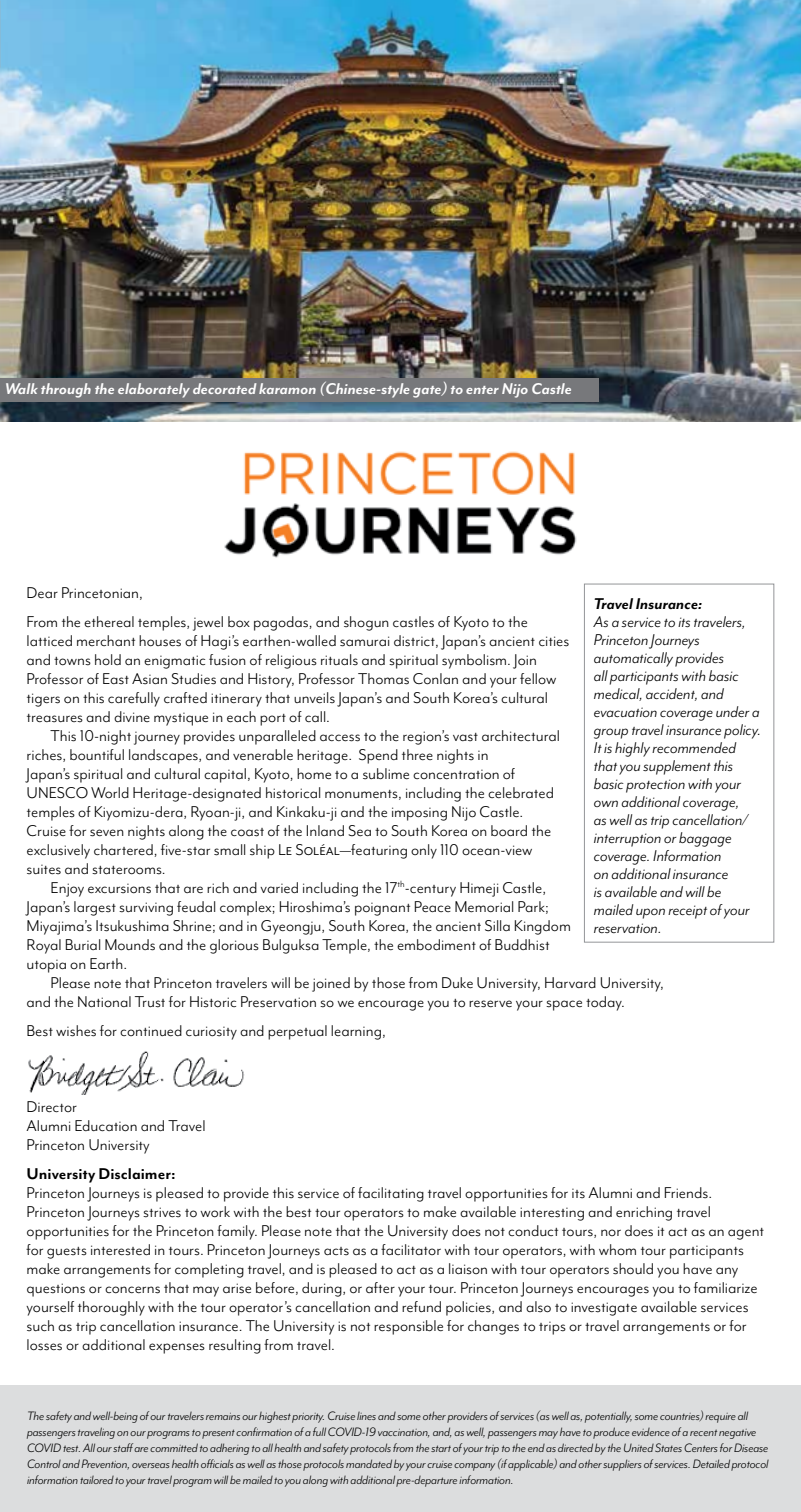
<style>
.page{position:relative;width:801px;height:1512px;background:#fff}
.page>*{position:absolute;margin:0;border:0;box-sizing:border-box;transform-origin:0 0}
.t1{font:18px/19px "Mr Eaves Mod OT";color:#000}
.t2{font:italic 18px/18px "Mr Eaves Mod OT";color:#000}
.t3{font:italic 700 18px "Mr Eaves Mod OT";color:#fff}
.t4{font:700 18px "Mr Eaves Mod OT";color:#000}
.t5{font:italic 700 18px "Mr Eaves Mod OT";color:#000}
.t6{font:italic 14px/16px "Mr Eaves Mod OT";letter-spacing:-.01em;color:#000}
</style>
<div class="page">
<img style="left:0;top:0;width:801px;height:422px">
<div style="left:0;top:379px;width:599px;height:23px;background:#77787b"></div>
<div style="left:0;top:1385px;width:801px;height:127px;background:#dcddde"></div>
<img style="left:224px;top:451px;width:353px;height:107px">
<img style="left:28px;top:1051px;width:217px;height:43px">
<div style="left:584px;top:584px;width:190px;height:359px;border:1px solid #939598"></div>
<p class="t3" style="left:5px;top:379px;width:569px">Walk through the elaborately decorated karamon (Chinese‑style gate) to enter Nijo Castle</p>
<p class="t1" style="left:27px;top:578px;width:503px;line-height:29px">Dear Princetonian,<br>From the ethereal temples, jewel box pagodas, and shogun castles of Kyoto to the</p>
<p class="t1" style="left:27px;top:631px;width:544px">latticed merchant houses of Hagi’s earthen-walled samurai district, Japan’s ancient cities and towns hold an enigmatic fusion of religious rituals and spiritual symbolism. Join Professor of East Asian Studies and History, Professor Thomas Conlan and your fellow tigers on this carefully crafted itinerary that unveils Japan’s and South Korea’s cultural treasures and divine mystique in each port of call.</p>
<p class="t1" style="left:27px;top:726px;width:535px;text-indent:24px">This 10-night journey provides unparalleled access to the region’s vast architectural riches, bountiful landscapes, and venerable heritage. Spend three nights in<br>Japan’s spiritual and cultural capital, Kyoto, home to a sublime concentration of UNESCO World Heritage‑designated historical monuments, including the celebrated temples of Kiyomizu-dera, Ryoan‑ji, and Kinkaku‑ji and the imposing Nijo Castle.<br>Cruise for seven nights along the coast of the Inland Sea to South Korea on board the exclusively chartered, five‑star small ship Le Soléal—featuring only 110 ocean‑view suites and staterooms.</p>
<p class="t1" style="left:27px;top:878px;width:546px;text-indent:24px">Enjoy excursions that are rich and varied including the 17<sup>th</sup>‑century Himeji Castle, Japan’s largest surviving feudal complex; Hiroshima’s poignant Peace Memorial Park; Miyajima’s Itsukushima Shrine; and in Gyeongju, South Korea, the ancient Silla Kingdom Royal Burial Mounds and the glorious Bulguksa Temple, the embodiment of Buddhist utopia on Earth.</p>
<p class="t1" style="left:27px;top:973px;width:639px;text-indent:24px">Please note that Princeton travelers will be joined by those from Duke University, Harvard University, and the National Trust for Historic Preservation so we encourage you to reserve your space today.</p>
<p class="t1" style="left:27px;top:1021px;width:361px">Best wishes for continued curiosity and perpetual learning,</p>
<p class="t5" style="left:594px;top:593px;width:110px">Travel Insurance:</p>
<p class="t2" style="left:594px;top:612px;width:169px">As a service to its travelers,<br>Princeton Journeys automatically provides<br>all participants with basic medical, accident, and evacuation coverage under a group travel insurance policy.<br>It is highly recommended that you supplement this basic protection with your own additional coverage,<br>as well as trip cancellation/ interruption or baggage coverage. Information<br>on additional insurance<br>is available and will be mailed upon receipt of your reservation.</p>
<p class="t1" style="left:27px;top:1097px;width:181px">Director<br>Alumni Education and Travel<br>Princeton University</p>
<p class="t4" style="left:27px;top:1164px;width:151px">University Disclaimer:</p>
<p class="t1" style="left:27px;top:1183px;width:739px">Princeton Journeys is pleased to provide this service of facilitating travel opportunities for its Alumni and Friends.<br>Princeton Journeys strives to work with the best tour operators to make available interesting and enriching travel opportunities for the Princeton family. Please note that the University does not conduct tours, nor does it act as an agent for guests interested in tours. Princeton Journeys acts as a facilitator with tour operators, with whom tour participants make arrangements for completing travel, and is pleased to act as a liaison with tour operators should you have any questions or concerns that may arise before, during, or after your tour. Princeton Journeys encourages you to familiarize yourself thoroughly with the tour operator’s cancellation and refund policies, and also to investigate available services such as trip cancellation insurance. The University is not responsible for changes to trips or travel arrangements or for losses or additional expenses resulting from travel.</p>
<p class="t6" style="left:27px;top:1407px;width:743px">The safety and well-being of our travelers remains our highest priority. Cruise lines and some other providers of services (as well as, potentially, some countries) require all passengers traveling on our programs to present confirmation of a full COVID-19 vaccination, and, as well, passengers may have to produce evidence of a recent negative COVID test. All our staff are committed to adhering to all health and safety protocols from the start of your trip to the end as directed by the United States Centers for Disease Control and Prevention, overseas health officials as well as those protocols mandated by your cruise company (if applicable) and other suppliers of services. Detailed protocol information tailored to your travel program will be mailed to you along with additional pre-departure information.</p>
</div>
